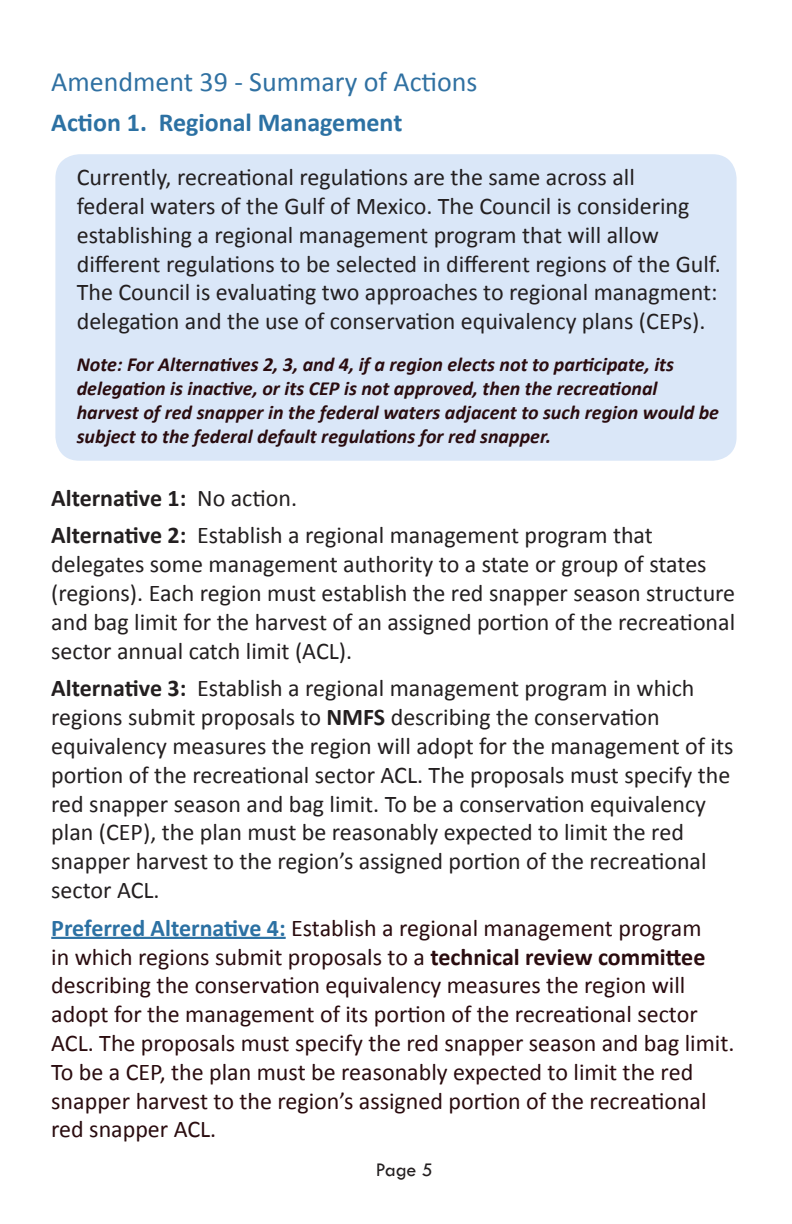
<style>
.page{position:relative;width:792px;height:1224px;background:#fff}
.page>*{position:absolute;margin:0;border:0;box-sizing:border-box;transform-origin:0 0}
.t1{font:28px "Calibri";color:#3071a2}
.t2{font:700 26px "Calibri";color:#2c71a3}
.t3{font:24px/28.8px "Calibri";color:#231f20}
.t4{font:24px/28.8px "Calibri";color:#2a0c0f}
.t5{font:700 24px "Calibri";color:#231f20}
.t6{font:italic 700 20px/24px "Calibri";color:#2a0c0f}
.t7{font:20px "Tw Cen";color:#231f20}
.s1{font-weight:400}
.s2{font-weight:700}
.s3{font-weight:700;color:#2c71a3}
</style>
<div class="page">
<hr style="left:51px;top:937px;width:235px;height:2px;background:#2c71a3">
<div style="left:55px;top:154px;width:682px;height:307px;background:#dae7f8;border-radius:24px"></div>
<p class="t1" style="left:51px;top:64px;width:428px">Amendment 39 - Summary of Actions</p>
<p class="t2" style="left:51px;top:106px;width:353px">Action 1. Regional Management</p>
<p class="t3" style="left:77px;top:163px;width:646px">Currently, recreational regulations are the same across all<br>federal waters of the Gulf of Mexico. The Council is considering establishing a regional management program that will allow different regulations to be selected in different regions of the Gulf.<br>The Council is evaluating two approaches to regional managment: delegation and the use of conservation equivalency plans (CEPs).</p>
<p class="t6" style="left:77px;top:353px;width:644px">Note: For Alternatives 2, 3, and 4, if a region elects not to participate, its delegation is inactive, or its CEP is not approved, then the recreational harvest of red snapper in the federal waters adjacent to such region would be subject to the federal default regulations for red snapper.</p>
<p class="t5" style="left:51px;top:482px;width:247px">Alternative 1: <span class="s1">No action.</span></p>
<p class="t3" style="left:51px;top:521px;width:686px"><span class="s2">Alternative 2:</span> Establish a regional management program that delegates some management authority to a state or group of states (regions). Each region must establish the red snapper season structure and bag limit for the harvest of an assigned portion of the recreational sector annual catch limit (ACL).</p>
<p class="t3" style="left:51px;top:674px;width:684px"><span class="s2">Alternative 3:</span> Establish a regional management program in which regions submit proposals to <span class="s2">NMFS</span> describing the conservation equivalency measures the region will adopt for the management of its portion of the recreational sector ACL. The proposals must specify the red snapper season and bag limit. To be a conservation equivalency plan (CEP), the plan must be reasonably expected to limit the red snapper harvest to the region’s assigned portion of the recreational sector ACL.</p>
<p class="t4" style="left:51px;top:913px;width:685px"><span class="s3">Preferred Alternative 4:</span> Establish a regional management program<br>in which regions submit proposals to a <span class="s2">technical review committee </span>describing the conservation equivalency measures the region will adopt for the management of its portion of the recreational sector ACL. The proposals must specify the red snapper season and bag limit.<br>To be a CEP, the plan must be reasonably expected to limit the red snapper harvest to the region’s assigned portion of the recreational red snapper ACL.</p>
<p class="t7" style="left:376px;top:1157px;width:59px">Page 5</p>
</div>
